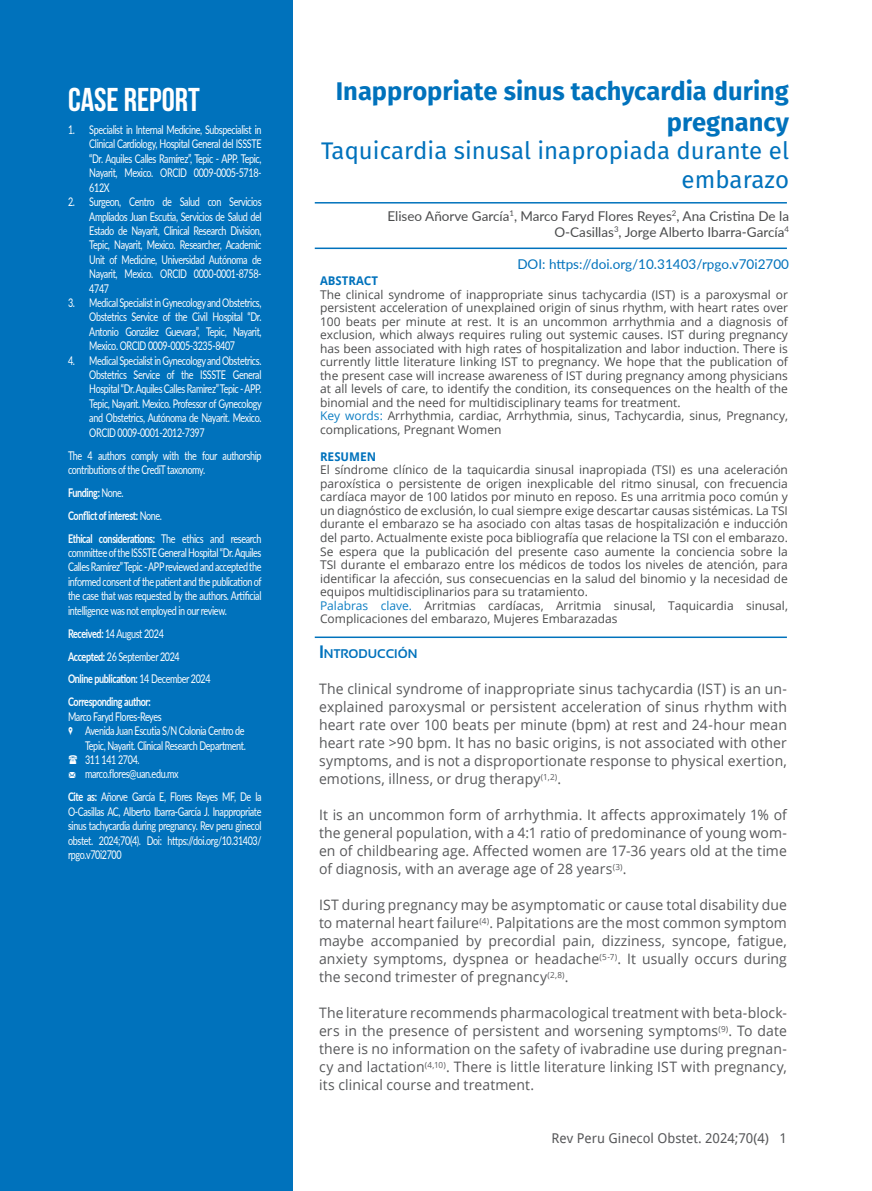
<style>
.page{position:relative;width:872px;height:1191px;background:#fff}
.page>*{position:absolute;margin:0;border:0;box-sizing:border-box;transform-origin:0 0}
.t1{font:700 33px "Bebas Neue";color:#fff}
.t2{font:700 25.5px/30.6px "Fira Sans";color:#0072bc;text-align:right}
.t3{font:24px/28.8px "Fira Sans";color:#0072bc;text-align:right}
.t4{font:14.4px/18px "Open Sans";letter-spacing:.01em;color:#57585a;text-align:justify}
.t5{font:13.5px/16.2px "Lato";color:#4b4c4d;text-align:right}
.t6{font:13.5px "Lato";color:#0072bc}
.t7{font:13.5px "Droid Sans";color:#57585a}
.t8{font:700 12.6px "Sansation";color:#0072bc}
.t9{font:12px/13.5px "Open Sans";color:#4b4c4d}
.t10{font:12px/14.4px "Lato";letter-spacing:-.04em;color:#fff;text-align:justify;scale:.75 1}
.t11{font:700 12px/23px "Lato";letter-spacing:-.04em;color:#fff;scale:.75 1}
.t12{font:700 12px "Droid Sans";color:#0072bc}
.s1{font-weight:400}
.s2{font-family:"Modern Pictograms"}
.s3{font-weight:700}
.s4{color:#0d7ec3}
.s5{font-size:18px}
</style>
<div class="page">
<div style="left:0;top:0;width:293px;height:1191px;background:#0072bc"></div>
<hr style="left:315px;top:202px;width:472px;height:1px;background:#0072bc">
<hr style="left:315px;top:247px;width:472px;height:2px;background:#0072bc">
<hr style="left:315px;top:636px;width:472px;height:2px;background:#0072bc">
<h1 class="t1" style="left:68px;top:82px;width:133px">CASE REPORT</h1>
<p class="t10" style="left:89px;top:122px;width:231px;text-indent:-21px">1. Specialist in Internal Medicine, Subspecialist in Clinical Cardiology, Hospital General del ISSSTE “Dr. Aquiles Calles Ramírez”, Tepic - APP. Tepic, Nayarit, Mexico. ORCID 0009-0005-5718- 612X</p>
<p class="t10" style="left:89px;top:194px;width:231px;text-indent:-21px">2. Surgeon, Centro de Salud con Servicios Ampliados Juan Escutia, Servicios de Salud del Estado de Nayarit, Clinical Research Division, Tepic, Nayarit, Mexico. Researcher, Academic Unit of Medicine, Universidad Autónoma de Nayarit, Mexico. ORCID 0000-0001-8758- 4747</p>
<p class="t10" style="left:89px;top:295px;width:231px;text-indent:-21px">3. Medical Specialist in Gynecology and Obstetrics, Obstetrics Service of the Civil Hospital “Dr.<br>Antonio González Guevara”, Tepic, Nayarit, Mexico. ORCID 0009-0005-3235-8407</p>
<p class="t10" style="left:89px;top:352px;width:231px;text-indent:-21px">4. Medical Specialist in Gynecology and Obstetrics.<br>Obstetrics Service of the ISSSTE General Hospital “Dr. Aquiles Calles Ramirez” Tepic - APP.<br>Tepic, Nayarit. Mexico. Professor of Gynecology and Obstetrics, Autónoma de Nayarit. Mexico.<br>ORCID 0009-0001-2012-7397</p>
<p class="t10" style="left:68px;top:447px;width:259px">The 4 authors comply with the four authorship contributions of the CrediT taxonomy.</p>
<p class="t11" style="left:68px;top:480px;width:259px">Funding: <span class="s1">None.<br></span>Conflict of interest: <span class="s1">None.<br></span>Ethical considerations: <span class="s1">The ethics and research</span></p>
<p class="t10" style="left:68px;top:545px;width:260px">committee of the ISSSTE General Hospital “Dr. Aquiles Calles Ramírez” Tepic - APP reviewed and accepted the informed consent of the patient and the publication of the case that was requested by the authors. Artificial intelligence was not employed in our review.</p>
<p class="t11" style="left:68px;top:621px;width:192px">Received: <span class="s1">14 August 2024<br></span>Accepted: <span class="s1">26 September 2024<br></span>Online publication: <span class="s1">14 December 2024<br></span>Corresponding author:</p>
<p class="t10" style="left:68px;top:708px;width:126px">Marco Faryd Flores-Reyes</p>
<p class="t10" style="left:68px;top:723px;width:237px"><span class="s2">,</span> Avenida Juan Escutia S/N Colonia Centro de</p>
<p class="t10" style="left:85px;top:737px;width:216px">Tepic, Nayarit. Clinical Research Department.</p>
<p class="t10" style="left:85px;top:752px;width:74px">311 141 2704.</p>
<p class="t10" style="left:68px;top:766px;width:149px"><span class="s2">m</span> marco.flores@uan.edu.mx</p>
<p class="t10" style="left:68px;top:789px;width:259px"><span class="s3">Cite as:</span> Añorve García E, Flores Reyes MF, De la O-Casillas AC, Alberto Ibarra-García J. Inappropriate sinus tachycardia during pregnancy. Rev peru ginecol obstet. 2024;70(4). Doi: https://doi.org/10.31403/ rpgo.v70i2700</p>
<h2 class="t2" style="left:336px;top:76px;width:455px">Inappropriate sinus tachycardia during pregnancy</h2>
<h3 class="t3" style="left:321px;top:137px;width:469px">Taquicardia sinusal inapropiada durante el embarazo</h3>
<p class="t5" style="left:387px;top:207px;width:403px">Eliseo Añorve García<sup>1</sup>, Marco Faryd Flores Reyes<sup>2</sup>, Ana Cristina De la<br>O-Casillas<sup>3</sup>, Jorge Alberto Ibarra-García<sup>4</sup></p>
<p class="t6" style="left:517px;top:255px;width:273px">DOI: https://doi.org/10.31403/rpgo.v70i2700</p>
<p class="t12" style="left:320px;top:272px;width:59px">ABSTRACT</p>
<p class="t9" style="left:320px;top:287px;width:469px">The clinical syndrome of inappropriate sinus tachycardia (IST) is a paroxysmal or persistent acceleration of unexplained origin of sinus rhythm, with heart rates over 100 beats per minute at rest. It is an uncommon arrhythmia and a diagnosis of exclusion, which always requires ruling out systemic causes. IST during pregnancy has been associated with high rates of hospitalization and labor induction. There is currently little literature linking IST to pregnancy. We hope that the publication of the present case will increase awareness of IST during pregnancy among physicians at all levels of care, to identify the condition, its consequences on the health of the binomial and the need for multidisciplinary teams for treatment.<br><span class="s4">Key words:</span> Arrhythmia, cardiac, Arrhythmia, sinus, Tachycardia, sinus, Pregnancy, complications, Pregnant Women</p>
<p class="t12" style="left:320px;top:448px;width:58px">RESUMEN</p>
<p class="t9" style="left:320px;top:463px;width:469px">El síndrome clínico de la taquicardia sinusal inapropiada (TSI) es una aceleración paroxística o persistente de origen inexplicable del ritmo sinusal, con frecuencia cardíaca mayor de 100 latidos por minuto en reposo. Es una arritmia poco común y un diagnóstico de exclusión, lo cual siempre exige descartar causas sistémicas. La TSI durante el embarazo se ha asociado con altas tasas de hospitalización e inducción del parto. Actualmente existe poca bibliografía que relacione la TSI con el embarazo.<br>Se espera que la publicación del presente caso aumente la conciencia sobre la TSI durante el embarazo entre los médicos de todos los niveles de atención, para identificar la afección, sus consecuencias en la salud del binomio y la necesidad de equipos multidisciplinarios para su tratamiento.<br><span class="s4">Palabras clave.</span> Arritmias cardíacas, Arritmia sinusal, Taquicardia sinusal, Complicaciones del embarazo, Mujeres Embarazadas</p>
<p class="t8" style="left:319px;top:647px;width:100px"><span class="s5">I</span>NTRODUCCIÓN</p>
<p class="t4" style="left:319px;top:679px;width:469px">The clinical syndrome of inappropriate sinus tachycardia (IST) is an un&shy;explained paroxysmal or persistent acceleration of sinus rhythm with heart rate over 100 beats per minute (bpm) at rest and 24-hour mean heart rate &gt;90 bpm. It has no basic origins, is not associated with other symptoms, and is not a disproportionate response to physical exertion, emotions, illness, or drug therapy<sup>(1,2)</sup>.</p>
<p class="t4" style="left:319px;top:805px;width:469px">It is an uncommon form of arrhythmia. It affects approximately 1% of the general population, with a 4:1 ratio of predominance of young wom&shy;en of childbearing age. Affected women are 17-36 years old at the time of diagnosis, with an average age of 28 years<sup>(3)</sup>.</p>
<p class="t4" style="left:319px;top:895px;width:469px">IST during pregnancy may be asymptomatic or cause total disability due to maternal heart failure<sup>(4)</sup>. Palpitations are the most common symptom maybe accompanied by precordial pain, dizziness, syncope, fatigue, anxiety symptoms, dyspnea or headache<sup>(5-7)</sup>. It usually occurs during the second trimester of pregnancy<sup>(2,8)</sup>.</p>
<p class="t4" style="left:319px;top:1003px;width:469px">The literature recommends pharmacological treatment with beta-block&shy;ers in the presence of persistent and worsening symptoms<sup>(9)</sup>. To date there is no information on the safety of ivabradine use during pregnan&shy;cy and lactation<sup>(4,10)</sup>. There is little literature linking IST with pregnancy, its clinical course and treatment.</p>
<p class="t7" style="left:551px;top:1128px;width:237px">Rev Peru Ginecol Obstet. 2024;70(4) 1</p>
</div>
